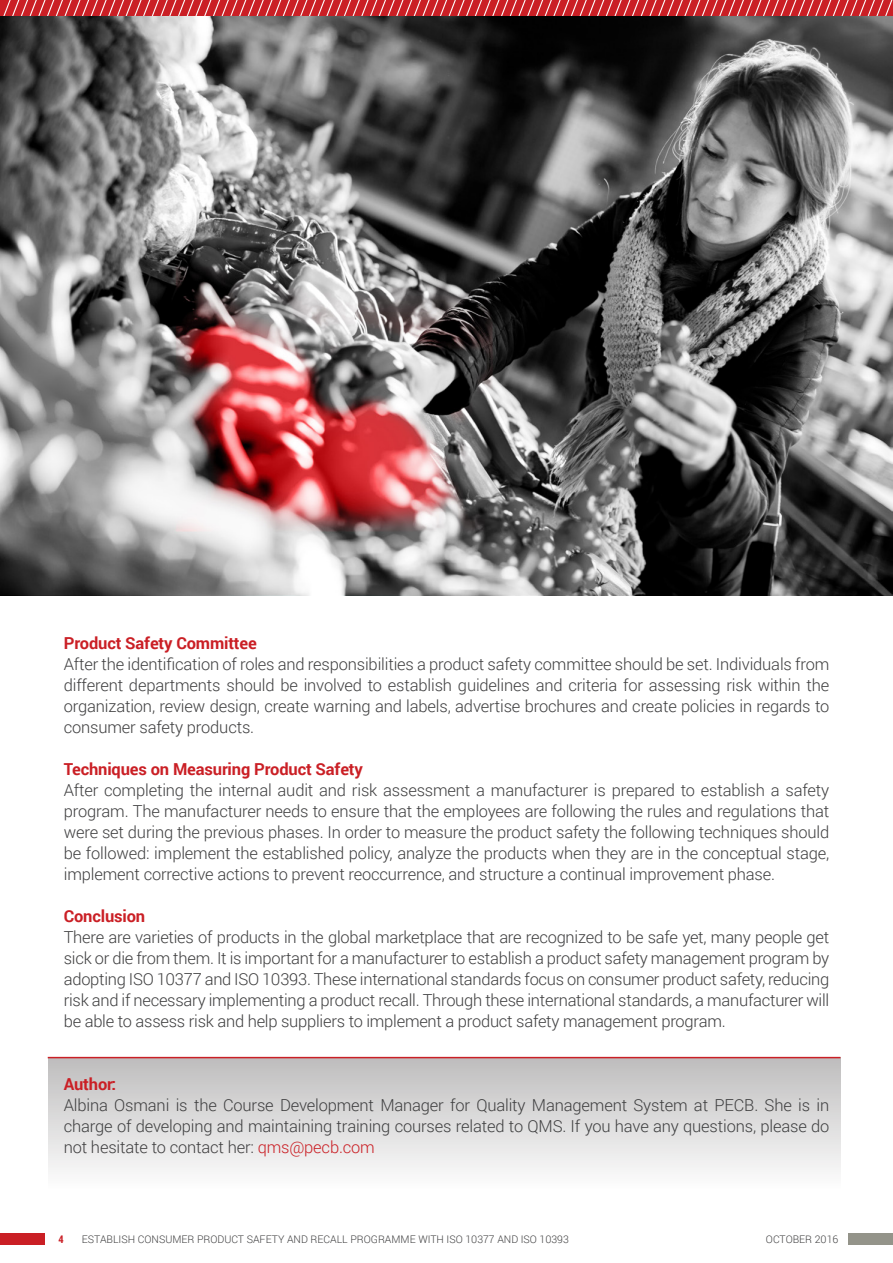
<style>
.page{position:relative;width:893px;height:1263px;background:#fff}
.page>*{position:absolute;margin:0;border:0;box-sizing:border-box;transform-origin:0 0}
.New_bullet{font:300 16.5px/21px "Roboto";letter-spacing:-.01em;color:#3e3e3f;text-align:justify}
.New_bullet-2{font:700 16.5px "Roboto";letter-spacing:-.01em;color:#ca1f25}
.t1{font:300 10.5px "Roboto";color:#3e3e3f}
.t2{font:700 10.5px "Roboto Condensed";color:#ca1f25}
.s1{color:#ca1f25}
</style>
<div class="page">
<div style="left:48px;top:1057px;width:792px;height:133px;background:linear-gradient(to bottom,#bebcbd,#fefefe)"></div>
<img style="left:0;top:16px;width:893px;height:579px">
<div style="left:0;top:1233px;width:44px;height:12px;background:#ca1f25"></div>
<div style="left:849px;top:1233px;width:44px;height:12px;background:#94948a"></div>
<svg style="left:3px;top:0;width:889px;height:16px;background:#d13d42"></svg>
<hr style="left:48px;top:1057px;width:792px;height:1px;background:#ca1f25">
<p class="New_bullet-2" style="left:64px;top:631px;width:195px">Product Safety Committee</p>
<p class="New_bullet" style="left:64px;top:653px;width:767px">After the identification of roles and responsibilities a product safety committee should be set. Individuals from different departments should be involved to establish guidelines and criteria for assessing risk within the organization, review design, create warning and labels, advertise brochures and create policies in regards to consumer safety products.</p>
<p class="New_bullet-2" style="left:64px;top:757px;width:301px">Techniques on Measuring Product Safety</p>
<p class="New_bullet" style="left:64px;top:779px;width:767px">After completing the internal audit and risk assessment a manufacturer is prepared to establish a safety program. The manufacturer needs to ensure that the employees are following the rules and regulations that were set during the previous phases. In order to measure the product safety the following techniques should be followed: implement the established policy, analyze the products when they are in the conceptual stage, implement corrective actions to prevent reoccurrence, and structure a continual improvement phase.</p>
<p class="New_bullet-2" style="left:64px;top:904px;width:83px">Conclusion</p>
<p class="New_bullet" style="left:64px;top:926px;width:767px">There are varieties of products in the global marketplace that are recognized to be safe yet, many people get sick or die from them. It is important for a manufacturer to establish a product safety management program by adopting ISO 10377 and ISO 10393. These international standards focus on consumer product safety, reducing risk and if necessary implementing a product recall. Through these international standards, a manufacturer will be able to assess risk and help suppliers to implement a product safety management program.</p>
<p class="New_bullet-2" style="left:64px;top:1072px;width:54px">Author:</p>
<p class="New_bullet" style="left:64px;top:1094px;width:767px">Albina Osmani is the Course Development Manager for Quality Management System at PECB. She is in charge of developing and maintaining training courses related to QMS. If you have any questions, please do not hesitate to contact her: <span class="s1">qms@pecb.com</span></p>
<p class="t2" style="left:59px;top:1232px;width:7px">4</p>
<p class="t1" style="left:82px;top:1232px;width:489px">ESTABLISH CONSUMER PRODUCT SAFETY AND RECALL PROGRAMME WITH ISO 10377 AND ISO 10393</p>
<p class="t1" style="left:766px;top:1232px;width:74px">OCTOBER 2016</p>
</div>
